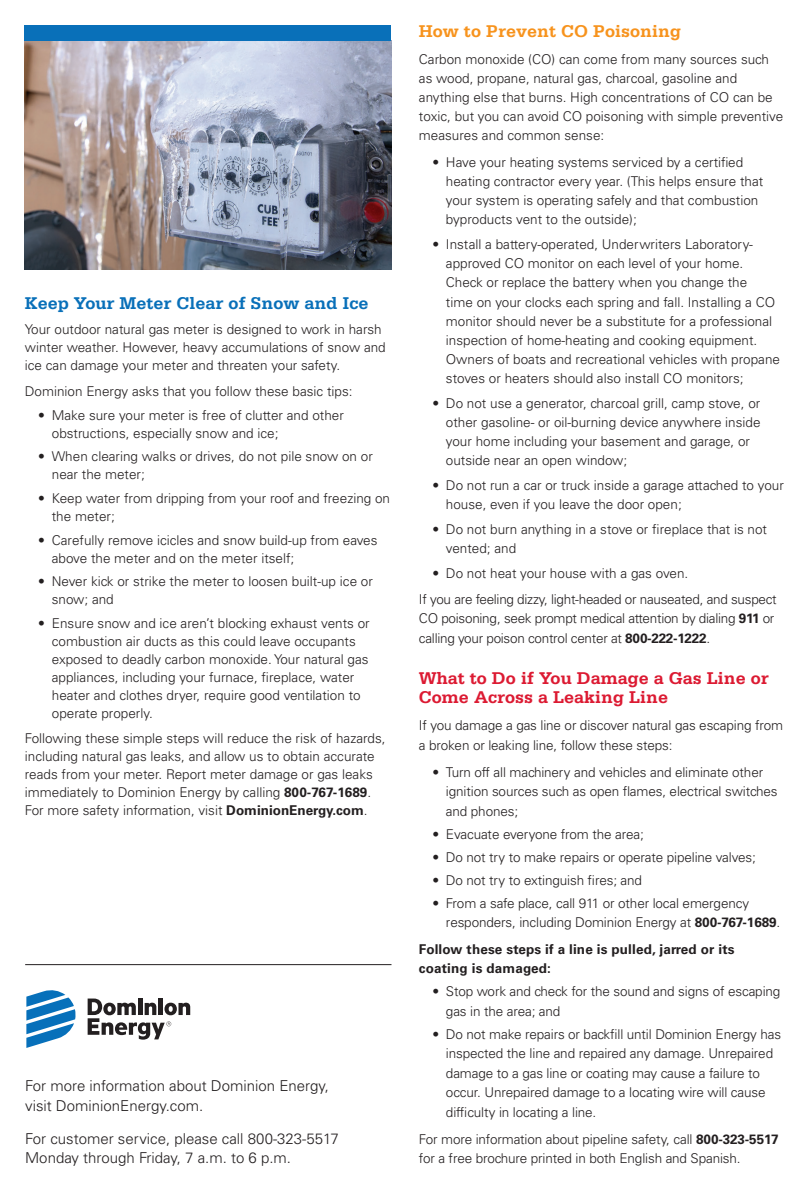
<style>
.page{position:relative;width:810px;height:1188px;background:#fff}
.page>*{position:absolute;margin:0;border:0;box-sizing:border-box;transform-origin:0 0}
.Body_text{font:700 18px/19.5px "Serifa Std";color:#dc1a32}
.Body_text-2{font:700 18px "Serifa Std";color:#0970b9}
.Body_text-3{font:700 18px "Serifa Std";color:#f7931d}
.Body_text-4{font:300 15px/19.5px "Univers LT Std";color:#231f20}
.Body_text-5{font:300 13.5px/19px "Univers LT Std";color:#231f20}
.Body_text-6{font:300 13.5px/19px "Univers LT Std";letter-spacing:-.02em;color:#231f20}
.Body_text-7{font:700 13.5px/19.5px "Univers LT Std";letter-spacing:.01em;color:#231f20}
.s1{font-weight:700}
</style>
<div class="page">
<hr style="left:25px;top:964px;width:367px;height:1px;background:#231f20">
<svg style="left:26px;top:990px;width:50px;height:58px"></svg>
<svg style="left:88px;top:999px;width:102px;height:41px"></svg>
<img style="left:25px;top:41px;width:366px;height:229px">
<div style="left:25px;top:26px;width:366px;height:15px;background:#0970b9"></div>
<p class="Body_text-2" style="left:25px;top:292px;width:345px">Keep Your Meter Clear of Snow and Ice</p>
<p class="Body_text-5" style="left:25px;top:321px;width:362px;line-height:18px">Your outdoor natural gas meter is designed to work in harsh winter weather. However, heavy accumulations of snow and ice can damage your meter and threaten your safety.</p>
<p class="Body_text-5" style="left:25px;top:382px;width:329px">Dominion Energy asks that you follow these basic tips:</p>
<p class="Body_text-5" style="left:52px;top:406px;width:294px;line-height:18px;text-indent:-14px">• Make sure your meter is free of clutter and other obstructions, especially snow and ice;</p>
<p class="Body_text-5" style="left:52px;top:448px;width:323px;line-height:18px;text-indent:-14px">• When clearing walks or drives, do not pile snow on or near the meter;</p>
<p class="Body_text-5" style="left:52px;top:489px;width:340px;line-height:18px;text-indent:-14px">• Keep water from dripping from your roof and freezing on the meter;</p>
<p class="Body_text-5" style="left:52px;top:531px;width:327px;line-height:18px;text-indent:-14px">• Carefully remove icicles and snow build-up from eaves above the meter and on the meter itself;</p>
<p class="Body_text-5" style="left:52px;top:573px;width:323px;line-height:18px;text-indent:-14px">• Never kick or strike the meter to loosen built-up ice or snow; and</p>
<p class="Body_text-5" style="left:52px;top:614px;width:319px;line-height:18px;text-indent:-14px">• Ensure snow and ice aren’t blocking exhaust vents or combustion air ducts as this could leave occupants exposed to deadly carbon monoxide. Your natural gas appliances, including your furnace, fireplace, water heater and clothes dryer, require good ventilation to operate properly.</p>
<p class="Body_text-5" style="left:25px;top:730px;width:362px;line-height:18px">Following these simple steps will reduce the risk of hazards, including natural gas leaks, and allow us to obtain accurate reads from your meter. Report meter damage or gas leaks immediately to Dominion Energy by calling <span class="s1">800-767-1689</span>.<br>For more safety information, visit <span class="s1">DominionEnergy.com</span>.</p>
<p class="Body_text-4" style="left:25px;top:1076px;width:305px">For more information about Dominion Energy, visit DominionEnergy.com.</p>
<p class="Body_text-4" style="left:25px;top:1128px;width:315px">For customer service, please call 800-323-5517<br>Monday through Friday, 7 a.m. to 6 p.m.</p>
<p class="Body_text-3" style="left:419px;top:21px;width:264px">How to Prevent CO Poisoning</p>
<p class="Body_text-5" style="left:419px;top:50px;width:366px">Carbon monoxide (CO) can come from many sources such as wood, propane, natural gas, charcoal, gasoline and anything else that burns. High concentrations of CO can be toxic, but you can avoid CO poisoning with simple preventive measures and common sense:</p>
<p class="Body_text-5" style="left:446px;top:153px;width:319px;text-indent:-14px">• Have your heating systems serviced by a certified heating contractor every year. (This helps ensure that your system is operating safely and that combustion byproducts vent to the outside);</p>
<p class="Body_text-5" style="left:446px;top:235px;width:336px;text-indent:-14px">• Install a battery-operated, Underwriters Laboratory&shy;approved CO monitor on each level of your home.<br>Check or replace the battery when you change the<br>time on your clocks each spring and fall. Installing a CO monitor should never be a substitute for a professional inspection of home-heating and cooking equipment.<br>Owners of boats and recreational vehicles with propane stoves or heaters should also install CO monitors;</p>
<p class="Body_text-5" style="left:446px;top:393px;width:316px;text-indent:-14px">• Do not use a generator, charcoal grill, camp stove, or other gasoline- or oil-burning device anywhere inside your home including your basement and garage, or outside near an open window;</p>
<p class="Body_text-5" style="left:446px;top:476px;width:339px;text-indent:-14px">• Do not run a car or truck inside a garage attached to your house, even if you leave the door open;</p>
<p class="Body_text-5" style="left:446px;top:520px;width:323px;text-indent:-14px">• Do not burn anything in a stove or fireplace that is not vented; and</p>
<p class="Body_text-5" style="left:432px;top:563px;width:257px">• Do not heat your house with a gas oven.</p>
<p class="Body_text-6" style="left:419px;top:590px;width:359px">If you are feeling dizzy, light-headed or nauseated, and suspect<br>CO poisoning, seek prompt medical attention by dialing <span class="s1">911</span> or calling your poison control center at <span class="s1">800-222-1222</span>.</p>
<p class="Body_text" style="left:419px;top:668px;width:351px">What to Do if You Damage a Gas Line or<br>Come Across a Leaking Line</p>
<p class="Body_text-5" style="left:419px;top:716px;width:366px;line-height:19.5px">If you damage a gas line or discover natural gas escaping from a broken or leaking line, follow these steps:</p>
<p class="Body_text-5" style="left:446px;top:762px;width:333px;line-height:19.5px;text-indent:-14px">• Turn off all machinery and vehicles and eliminate other ignition sources such as open flames, electrical switches and phones;</p>
<p class="Body_text-5" style="left:432px;top:824px;width:213px">• Evacuate everyone from the area;</p>
<p class="Body_text-5" style="left:432px;top:847px;width:325px">• Do not try to make repairs or operate pipeline valves;</p>
<p class="Body_text-5" style="left:432px;top:870px;width:211px">• Do not try to extinguish fires; and</p>
<p class="Body_text-5" style="left:446px;top:893px;width:336px;line-height:19.5px;text-indent:-14px">• From a safe place, call 911 or other local emergency responders, including Dominion Energy at <span class="s1">800-767-1689</span>.</p>
<p class="Body_text-7" style="left:419px;top:939px;width:317px">Follow these steps if a line is pulled, jarred or its coating is damaged:</p>
<p class="Body_text-5" style="left:446px;top:982px;width:336px;line-height:19.5px;text-indent:-14px">• Stop work and check for the sound and signs of escaping gas in the area; and</p>
<p class="Body_text-5" style="left:446px;top:1024px;width:337px;line-height:19.5px;text-indent:-14px">• Do not make repairs or backfill until Dominion Energy has inspected the line and repaired any damage. Unrepaired damage to a gas line or coating may cause a failure to occur. Unrepaired damage to a locating wire will cause difficulty in locating a line.</p>
<p class="Body_text-5" style="left:419px;top:1129px;width:361px;line-height:19.5px">For more information about pipeline safety, call <span class="s1">800-323-5517 </span>for a free brochure printed in both English and Spanish.</p>
</div>
